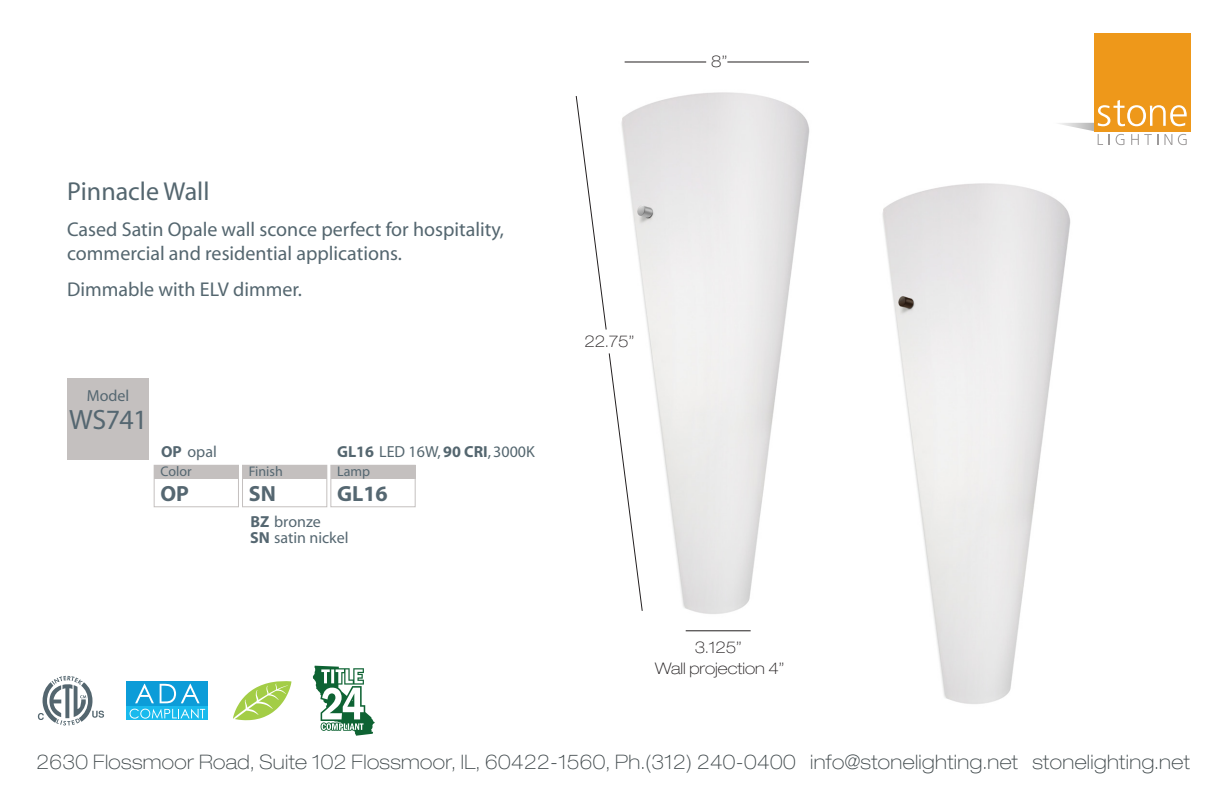
<style>
.page{position:relative;width:1224px;height:794px;background:#fff}
.page>*{position:absolute;margin:0;border:0;box-sizing:border-box;transform-origin:0 0}
.t1{font:28px "Myriad";letter-spacing:-.02em;color:#556771}
.t2{font:26px "Myriad";color:#54666f}
.t3{font:700 22px "Myriad";color:#556771}
.t4{font:20px/24px "Myriad";color:#54666f}
.t5{font:100 expanded 20px "Helvetica Neue LT Std";letter-spacing:.02em;color:#3e474a}
.t6{font:16px/16px "Myriad";color:#556771}
.t7{font:100 expanded 16px "Helvetica Neue LT Std";color:#231f20}
.t8{font:16px "Myriad";color:#54666f}
.t9{font:14px "Myriad";color:#556771}
.s1{font-weight:700}
</style>
<div class="page">
<img style="left:882px;top:183px;width:189px;height:521px">
<img style="left:621px;top:92px;width:189px;height:540px">
<hr style="left:686px;top:630px;width:65px;height:1px;background:#231f20">
<hr style="left:727px;top:62px;width:82px;height:1px;background:#231f20">
<hr style="left:625px;top:62px;width:81px;height:1px;background:#231f20">
<svg style="left:575px;top:96px;width:32px;height:234px"></svg>
<svg style="left:608px;top:353px;width:35px;height:258px"></svg>
<div style="left:1095px;top:33px;width:96px;height:98px;background:#ee981a"></div>
<svg style="left:1059px;top:100px;width:132px;height:45px"></svg>
<svg style="left:38px;top:676px;width:66px;height:49px"></svg>
<div style="left:127px;top:681px;width:81px;height:24px;background:#0c9cd8"></div>
<svg style="left:127px;top:706px;width:81px;height:14px"></svg>
<svg style="left:130px;top:684px;width:75px;height:34px"></svg>
<svg style="left:233px;top:681px;width:58px;height:39px"></svg>
<svg style="left:313px;top:665px;width:62px;height:71px"></svg>
<div style="left:154px;top:465px;width:85px;height:42px;border:1px solid #c4c0bf"></div>
<div style="left:154px;top:465px;width:84px;height:14px;background:#c4c0bf"></div>
<div style="left:242px;top:465px;width:85px;height:42px;border:1px solid #c4c0bf"></div>
<div style="left:243px;top:465px;width:84px;height:14px;background:#c4c0bf"></div>
<div style="left:330px;top:465px;width:86px;height:42px;border:1px solid #c4c0bf"></div>
<div style="left:331px;top:465px;width:84px;height:14px;background:#c4c0bf"></div>
<div style="left:67px;top:378px;width:82px;height:82px;background:#c4c0bf"></div>
<h2 class="t2" style="left:67px;top:179px;width:144px">Pinnacle Wall</h2>
<p class="t4" style="left:67px;top:218px;width:438px">Cased Satin Opale wall sconce perfect for hospitality, commercial and residential applications.</p>
<p class="t4" style="left:67px;top:278px;width:236px">Dimmable with ELV dimmer.</p>
<p class="t6" style="left:87px;top:388px;width:44px">Model</p>
<h1 class="t1" style="left:69px;top:406px;width:80px">WS741</h1>
<p class="t6" style="left:161px;top:444px;width:57px"><span class="s1">OP</span> opal</p>
<p class="t9" style="left:160px;top:464px;width:33px">Color</p>
<p class="t3" style="left:160px;top:482px;width:30px">OP</p>
<p class="t8" style="left:337px;top:443px;width:199px"><span class="s1">GL16</span> LED 16W, <span class="s1">90 CRI</span>, 3000K</p>
<p class="t9" style="left:249px;top:464px;width:36px">Finish</p>
<p class="t3" style="left:249px;top:482px;width:29px">SN</p>
<p class="t6" style="left:250px;top:514px;width:100px"><span class="s1">BZ</span> bronze<br><span class="s1">SN</span> satin nickel</p>
<p class="t9" style="left:337px;top:464px;width:34px">Lamp</p>
<p class="t3" style="left:337px;top:482px;width:52px">GL16</p>
<p class="t7" style="left:711px;top:52px;width:17px">8”</p>
<p class="t7" style="left:585px;top:332px;width:51px">22.75”</p>
<p class="t7" style="left:695px;top:637px;width:49px">3.125”</p>
<p class="t7" style="left:655px;top:658px;width:131px">Wall projection 4”</p>
<p class="t5" style="left:37px;top:749px;width:1155px">2630 Flossmoor Road, Suite 102 Flossmoor, IL, 60422-1560, Ph.(312) 240-0400 info@stonelighting.net stonelighting.net</p>
</div>
